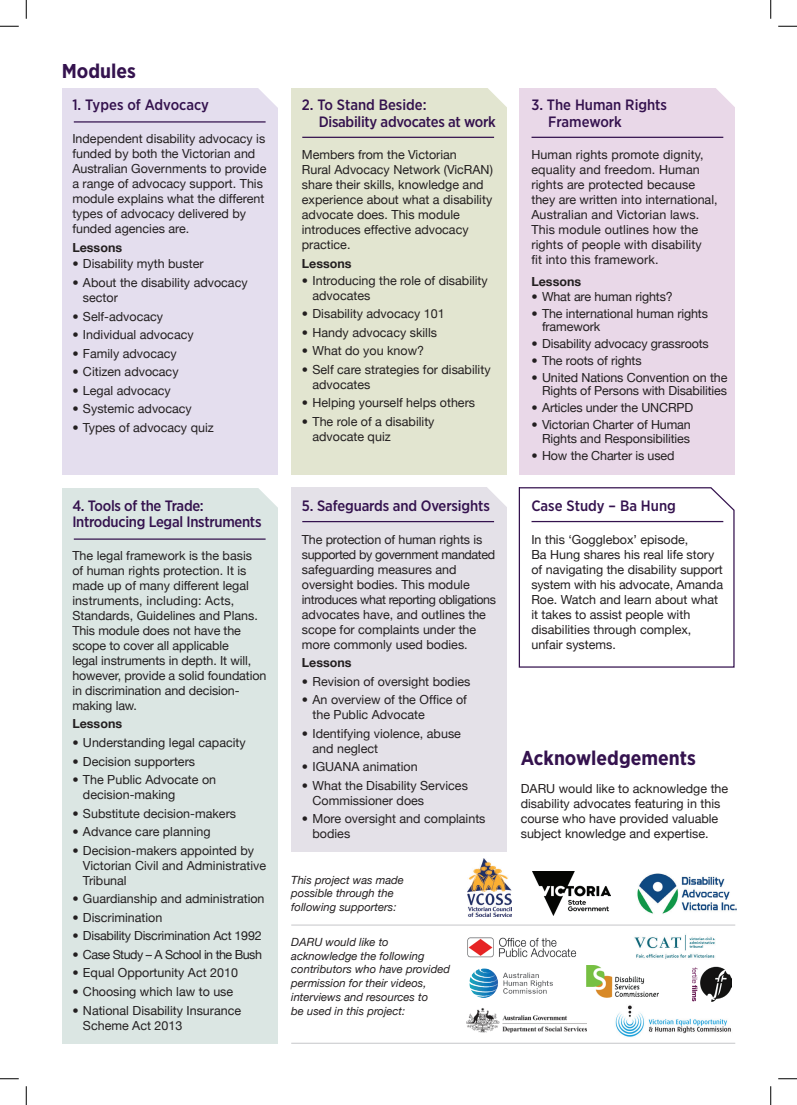
<style>
.page{position:relative;width:797px;height:1105px;background:#fff}
.page>*{position:absolute;margin:0;border:0;box-sizing:border-box;transform-origin:0 0}
.t1{font:700 20px "Gotham Narrow";color:#34124e}
.t2{font:500 15px/16.2px "Gotham Narrow";letter-spacing:-.02em;color:#34124e}
.t3{font:500 15px/16.2px "Gotham Narrow";color:#34124e}
.t4{font:12.5px/15px "Helvetica Neue";color:#231f20}
.t5{font:700 12.5px "Helvetica Neue";color:#231f20}
.t6{font:12.5px "Helvetica Neue";letter-spacing:-.02em;color:#231f20}
.t7{font:12.5px "Helvetica Neue";letter-spacing:-.04em;color:#231f20}
.t8{font:italic 11.25px/13.8px "Helvetica Neue";color:#231f20}
</style>
<div class="page">
<svg style="left:518px;top:487px;width:217px;height:181px"></svg>
<div style="left:62px;top:88px;width:215px;height:386px;background:#e4deee"></div>
<div style="left:291px;top:88px;width:215px;height:386px;background:#e2e5d0"></div>
<div style="left:519px;top:88px;width:216px;height:386px;background:#e9d8e8"></div>
<svg style="left:258px;top:88px;width:20px;height:22px"></svg>
<svg style="left:488px;top:88px;width:19px;height:22px"></svg>
<svg style="left:716px;top:88px;width:19px;height:19px"></svg>
<hr style="left:74px;top:121px;width:191px;height:2px;background:#34124e">
<hr style="left:531px;top:137px;width:192px;height:1px;background:#34124e">
<hr style="left:302px;top:137px;width:192px;height:1px;background:#34124e">
<div style="left:62px;top:488px;width:215px;height:555px;background:#dbe6e3"></div>
<div style="left:291px;top:488px;width:215px;height:364px;background:#e4e1e8"></div>
<hr style="left:302px;top:521px;width:192px;height:1px;background:#34124e">
<hr style="left:74px;top:538px;width:191px;height:2px;background:#34124e">
<img style="left:467px;top:858px;width:44px;height:59px">
<img style="left:532px;top:871px;width:78px;height:45px">
<img style="left:637px;top:873px;width:100px;height:41px">
<hr style="left:531px;top:521px;width:192px;height:1px;background:#34124e">
<hr style="left:291px;top:924px;width:444px;height:2px;background:#d1d2d4">
<hr style="left:291px;top:1043px;width:444px;height:1px;background:#d1d2d4">
<img style="left:692px;top:966px;width:39px;height:36px">
<img style="left:467px;top:937px;width:110px;height:21px">
<img style="left:634px;top:934px;width:81px;height:25px">
<img style="left:469px;top:968px;width:84px;height:29px">
<img style="left:586px;top:965px;width:73px;height:33px">
<img style="left:615px;top:1005px;width:116px;height:32px">
<img style="left:466px;top:1008px;width:120px;height:25px">
<svg style="left:259px;top:488px;width:19px;height:21px"></svg>
<svg style="left:485px;top:487px;width:22px;height:22px"></svg>
<svg style="left:0;top:25px;width:19px;height:2px"></svg>
<svg style="left:778px;top:25px;width:19px;height:2px"></svg>
<svg style="left:0;top:1078px;width:19px;height:1px"></svg>
<svg style="left:778px;top:1078px;width:19px;height:1px"></svg>
<svg style="left:25px;top:0;width:2px;height:19px"></svg>
<svg style="left:25px;top:1086px;width:2px;height:19px"></svg>
<svg style="left:770px;top:0;width:1px;height:19px"></svg>
<svg style="left:770px;top:1086px;width:1px;height:19px"></svg>
<h1 class="t1" style="left:62px;top:58px;width:76px">Modules</h1>
<p class="t3" style="left:72px;top:97px;width:138px">1. Types of Advocacy</p>
<p class="t4" style="left:72px;top:131px;width:196px">Independent disability advocacy is funded by both the Victorian and<br>Australian Governments to provide a range of advocacy support. This module explains what the different types of advocacy delivered by funded agencies are.</p>
<p class="t5" style="left:72px;top:239px;width:51px">Lessons</p>
<p class="t4" style="left:72px;top:256px;width:133px">• Disability myth buster</p>
<p class="t4" style="left:83px;top:275px;width:166px;text-indent:-11px">• About the disability advocacy sector</p>
<p class="t4" style="left:72px;top:308px;width:92px">• Self-advocacy</p>
<p class="t4" style="left:72px;top:327px;width:123px">• Individual advocacy</p>
<p class="t4" style="left:72px;top:345px;width:106px">• Family advocacy</p>
<p class="t4" style="left:72px;top:364px;width:108px">• Citizen advocacy</p>
<p class="t4" style="left:72px;top:383px;width:100px">• Legal advocacy</p>
<p class="t4" style="left:72px;top:401px;width:121px">• Systemic advocacy</p>
<p class="t4" style="left:72px;top:420px;width:143px">• Types of advocacy quiz</p>
<p class="t2" style="left:72px;top:497px;width:191px">4. Tools of the Trade:<br>Introducing Legal Instruments</p>
<p class="t4" style="left:72px;top:548px;width:195px">The legal framework is the basis<br>of human rights protection. It is made up of many different legal instruments, including: Acts,<br>Standards, Guidelines and Plans.<br>This module does not have the scope to cover all applicable<br>legal instruments in depth. It will, however, provide a solid foundation in discrimination and decision&shy;making law.</p>
<p class="t5" style="left:72px;top:716px;width:51px">Lessons</p>
<p class="t4" style="left:72px;top:735px;width:175px">• Understanding legal capacity</p>
<p class="t4" style="left:72px;top:753px;width:124px">• Decision supporters</p>
<p class="t4" style="left:83px;top:772px;width:135px;text-indent:-11px">• The Public Advocate on decision-making</p>
<p class="t4" style="left:72px;top:805px;width:165px">• Substitute decision-makers</p>
<p class="t4" style="left:72px;top:824px;width:140px">• Advance care planning</p>
<p class="t4" style="left:83px;top:843px;width:185px;text-indent:-11px">• Decision-makers appointed by<br>Victorian Civil and Administrative<br>Tribunal</p>
<p class="t4" style="left:72px;top:891px;width:194px">• Guardianship and administration</p>
<p class="t4" style="left:72px;top:910px;width:92px">• Discrimination</p>
<p class="t6" style="left:72px;top:928px;width:191px">• Disability Discrimination Act 1992</p>
<p class="t7" style="left:72px;top:947px;width:191px">• Case Study – A School in the Bush</p>
<p class="t4" style="left:72px;top:965px;width:167px">• Equal Opportunity Act 2010</p>
<p class="t4" style="left:72px;top:984px;width:162px">• Choosing which law to use</p>
<p class="t4" style="left:83px;top:1002px;width:160px;text-indent:-11px">• National Disability Insurance<br>Scheme Act 2013</p>
<p class="t2" style="left:319px;top:97px;width:178px;text-indent:-17px">2. To Stand Beside:<br>Disability advocates at work</p>
<p class="t4" style="left:302px;top:147px;width:192px">Members from the Victorian<br>Rural Advocacy Network (VicRAN) share their skills, knowledge and experience about what a disability advocate does. This module introduces effective advocacy practice.</p>
<p class="t5" style="left:302px;top:256px;width:51px">Lessons</p>
<p class="t4" style="left:312px;top:273px;width:177px;text-indent:-11px">• Introducing the role of disability advocates</p>
<p class="t4" style="left:302px;top:306px;width:144px">• Disability advocacy 101</p>
<p class="t4" style="left:302px;top:325px;width:137px">• Handy advocacy skills</p>
<p class="t4" style="left:302px;top:343px;width:124px">• What do you know?</p>
<p class="t4" style="left:312px;top:362px;width:179px;text-indent:-11px">• Self care strategies for disability advocates</p>
<p class="t4" style="left:302px;top:395px;width:175px">• Helping yourself helps others</p>
<p class="t4" style="left:312px;top:414px;width:124px;text-indent:-11px">• The role of a disability advocate quiz</p>
<p class="t2" style="left:302px;top:497px;width:189px">5. Safeguards and Oversights</p>
<p class="t4" style="left:302px;top:532px;width:196px">The protection of human rights is supported by government mandated safeguarding measures and oversight bodies. This module introduces what reporting obligations advocates have, and outlines the scope for complaints under the more commonly used bodies.</p>
<p class="t5" style="left:302px;top:655px;width:51px">Lessons</p>
<p class="t4" style="left:302px;top:674px;width:170px">• Revision of oversight bodies</p>
<p class="t4" style="left:312px;top:692px;width:156px;text-indent:-11px">• An overview of the Office of the Public Advocate</p>
<p class="t4" style="left:312px;top:726px;width:150px;text-indent:-11px">• Identifying violence, abuse and neglect</p>
<p class="t4" style="left:302px;top:759px;width:117px">• IGUANA animation</p>
<p class="t4" style="left:312px;top:778px;width:157px;text-indent:-11px">• What the Disability Services<br>Commissioner does</p>
<p class="t4" style="left:312px;top:811px;width:174px;text-indent:-11px">• More oversight and complaints bodies</p>
<p class="t8" style="left:291px;top:873px;width:114px">This project was made possible through the following supporters:</p>
<p class="t8" style="left:291px;top:935px;width:160px">DARU would like to acknowledge the following contributors who have provided permission for their videos, interviews and resources to<br>be used in this project:</p>
<p class="t3" style="left:548px;top:97px;width:120px;text-indent:-17px">3. The Human Rights<br>Framework</p>
<p class="t4" style="left:531px;top:147px;width:188px">Human rights promote dignity, equality and freedom. Human rights are protected because they are written into international,<br>Australian and Victorian laws.<br>This module outlines how the rights of people with disability<br>fit into this framework.</p>
<p class="t5" style="left:531px;top:274px;width:51px">Lessons</p>
<p class="t4" style="left:531px;top:289px;width:143px">• What are human rights?</p>
<p class="t4" style="left:542px;top:307px;width:167px;line-height:13.4px;text-indent:-11px">• The international human rights framework</p>
<p class="t4" style="left:531px;top:336px;width:179px">• Disability advocacy grassroots</p>
<p class="t4" style="left:531px;top:353px;width:112px">• The roots of rights</p>
<p class="t4" style="left:531px;top:371px;width:197px;line-height:13.4px;text-align:right">• United Nations Convention on the<br>Rights of Persons with Disabilities</p>
<p class="t4" style="left:531px;top:400px;width:163px">• Articles under the UNCRPD</p>
<p class="t4" style="left:531px;top:418px;width:161px;line-height:13.4px;text-align:right">• Victorian Charter of Human<br>Rights and Responsibilities</p>
<p class="t4" style="left:531px;top:447px;width:145px">• How the Charter is used</p>
<p class="t3" style="left:531px;top:497px;width:146px">Case Study – Ba Hung</p>
<p class="t4" style="left:531px;top:532px;width:193px">In this ‘Gogglebox’ episode,<br>Ba Hung shares his real life story of navigating the disability support system with his advocate, Amanda<br>Roe. Watch and learn about what it takes to assist people with disabilities through complex, unfair systems.</p>
<h1 class="t1" style="left:521px;top:745px;width:176px">Acknowledgements</h1>
<p class="t4" style="left:521px;top:781px;width:209px">DARU would like to acknowledge the disability advocates featuring in this course who have provided valuable subject knowledge and expertise.</p>
</div>
